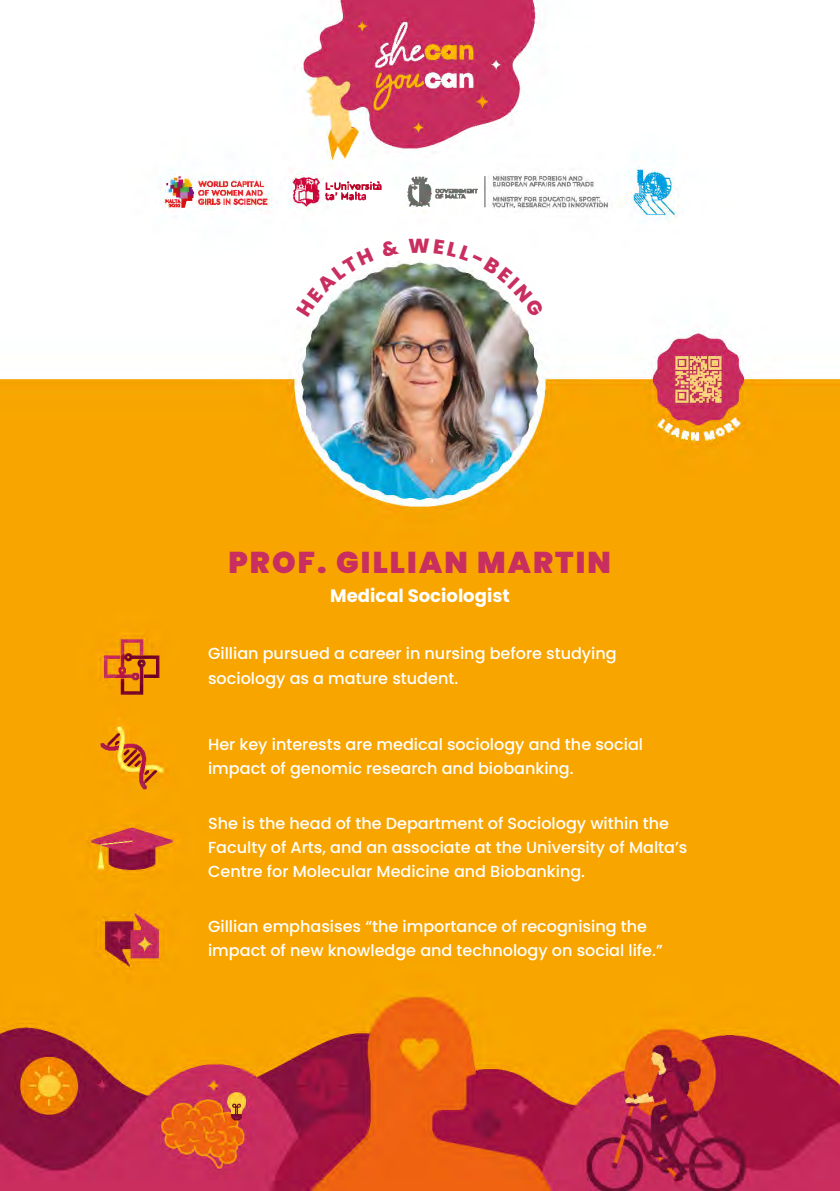
<style>
.page{position:relative;width:840px;height:1191px;background:#fff}
.page>*{position:absolute;margin:0;border:0;box-sizing:border-box;transform-origin:0 0}
.t1{font:900 30px "Poppins";letter-spacing:.07em;color:#c82e5f}
.t2{font:700 18px "Poppins";color:#fff}
.t3{font:500 16px/24px "Poppins";color:#fff}
</style>
<div class="page">
<img style="left:0;top:0;width:839px;height:1191px">
<svg style="left:296px;top:248px;width:77px;height:69px"></svg>
<svg style="left:381px;top:240px;width:18px;height:17px"></svg>
<img style="left:408px;top:238px;width:136px;height:80px">
<h1 class="t1" style="left:228px;top:545px;width:384px">PROF. GILLIAN MARTIN</h1>
<p class="t2" style="left:330px;top:585px;width:181px">Medical Sociologist</p>
<p class="t3" style="left:208px;top:642px;width:410px">Gillian pursued a career in nursing before studying sociology as a mature student.</p>
<p class="t3" style="left:208px;top:732px;width:436px">Her key interests are medical sociology and the social impact of genomic research and biobanking.</p>
<p class="t3" style="left:208px;top:811px;width:480px">She is the head of the Department of Sociology within the<br>Faculty of Arts, and an associate at the University of Malta’s<br>Centre for Molecular Medicine and Biobanking.</p>
<p class="t3" style="left:208px;top:914px;width:456px">Gillian emphasises “the importance of recognising the impact of new knowledge and technology on social life.”</p>
</div>
